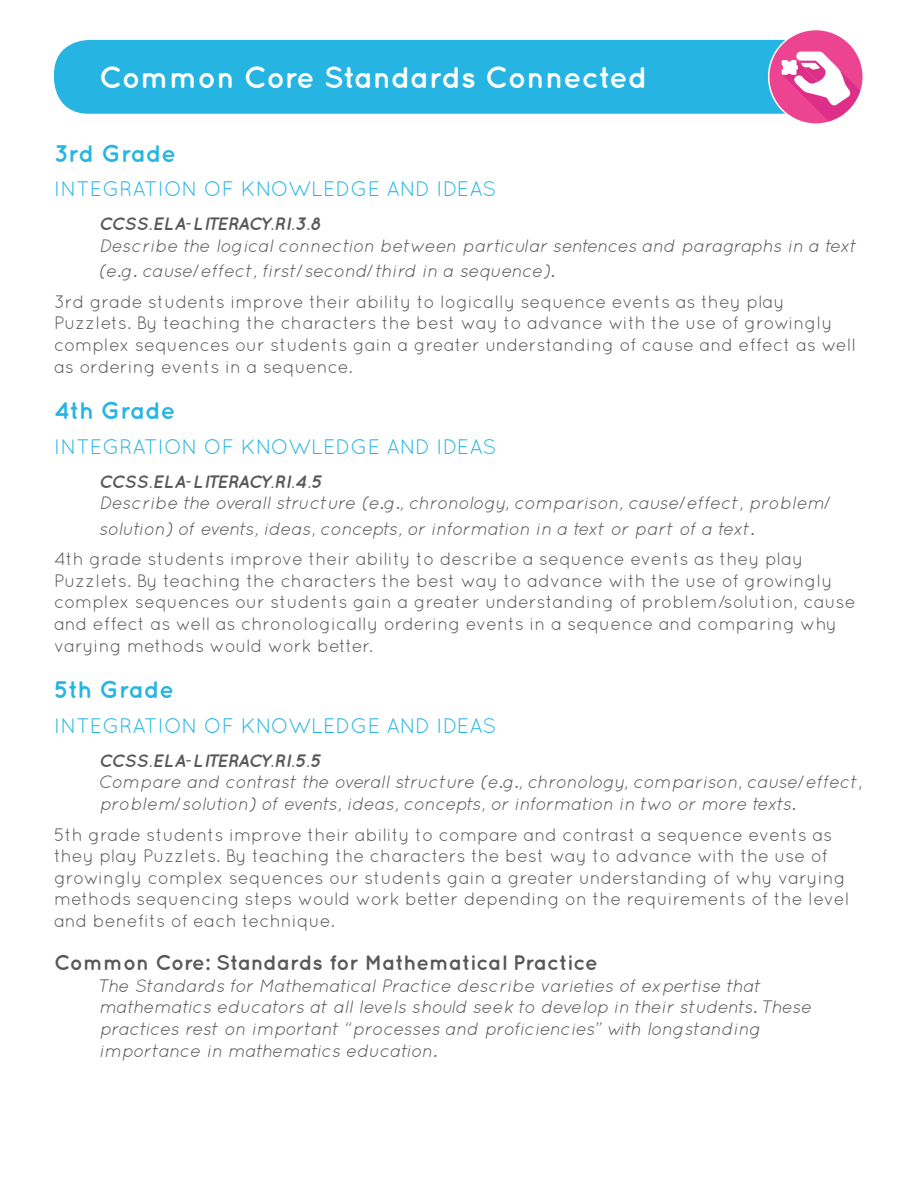
<style>
.page{position:relative;width:918px;height:1188px;background:#fff}
.page>*{position:absolute;margin:0;border:0;box-sizing:border-box;transform-origin:0 0}
.t1{font:700 30px "Quicksand";color:#fff}
.t2{font:700 24px "Quicksand";letter-spacing:-.01em;color:#26b5e3}
.t3{font:21px "Quicksand";color:#26b5e3}
.t4{font:700 21px "Quicksand";color:#57585a}
.t5{font:18px/21.6px "Quicksand";color:#57585a}
.t6{font:italic 18px/21.6px "Quicksand";color:#57585a}
.t7{font:italic 700 18px "Quicksand";color:#57585a}
</style>
<div class="page">
<div style="left:54px;top:40px;width:777px;height:74px;background:#26b5e3;border-radius:34px"></div>
<svg style="left:769px;top:32px;width:92px;height:90px"></svg>
<div style="left:768px;top:29px;width:96px;height:96px;border:2px solid #fff;border-radius:50%"></div>
<h1 class="t1" style="left:99px;top:59px;width:550px">Common Core Standards Connected</h1>
<h2 class="t2" style="left:54px;top:139px;width:124px">3rd Grade</h2>
<p class="t3" style="left:54px;top:177px;width:444px">INTEGRATION OF KNOWLEDGE AND IDEAS</p>
<p class="t7" style="left:99px;top:213px;width:224px">CCSS.ELA-LITERACY.RI.3.8</p>
<p class="t6" style="left:99px;top:233px;width:760px;line-height:25.2px">Describe the logical connection between particular sentences and paragraphs in a text (e.g. cause/effect, first/second/third in a sequence).</p>
<p class="t5" style="left:54px;top:291px;width:803px">3rd grade students improve their ability to logically sequence events as they play Puzzlets. By teaching the characters the best way to advance with the use of growingly complex sequences our students gain a greater understanding of cause and effect as well as ordering events in a sequence.</p>
<h2 class="t2" style="left:54px;top:397px;width:123px">4th Grade</h2>
<p class="t3" style="left:54px;top:434px;width:444px">INTEGRATION OF KNOWLEDGE AND IDEAS</p>
<p class="t7" style="left:99px;top:471px;width:225px">CCSS.ELA-LITERACY.RI.4.5</p>
<p class="t6" style="left:99px;top:490px;width:736px;line-height:25.2px">Describe the overall structure (e.g., chronology, comparison, cause/effect, problem/ solution) of events, ideas, concepts, or information in a text or part of a text.</p>
<p class="t5" style="left:54px;top:548px;width:803px">4th grade students improve their ability to describe a sequence events as they play Puzzlets. By teaching the characters the best way to advance with the use of growingly complex sequences our students gain a greater understanding of problem/solution, cause and effect as well as chronologically ordering events in a sequence and comparing why varying methods would work better.</p>
<h2 class="t2" style="left:54px;top:676px;width:121px">5th Grade</h2>
<p class="t3" style="left:54px;top:713px;width:444px">INTEGRATION OF KNOWLEDGE AND IDEAS</p>
<p class="t7" style="left:99px;top:750px;width:223px">CCSS.ELA-LITERACY.RI.5.5</p>
<p class="t6" style="left:99px;top:771px;width:765px">Compare and contrast the overall structure (e.g., chronology, comparison, cause/effect, problem/solution) of events, ideas, concepts, or information in two or more texts.</p>
<p class="t5" style="left:54px;top:823px;width:797px">5th grade students improve their ability to compare and contrast a sequence events as they play Puzzlets. By teaching the characters the best way to advance with the use of growingly complex sequences our students gain a greater understanding of why varying methods sequencing steps would work better depending on the requirements of the level and benefits of each technique.</p>
<p class="t4" style="left:54px;top:950px;width:546px">Common Core: Standards for Mathematical Practice</p>
<p class="t6" style="left:99px;top:975px;width:715px">The Standards for Mathematical Practice describe varieties of expertise that mathematics educators at all levels should seek to develop in their students. These practices rest on important “processes and proficiencies” with longstanding importance in mathematics education.</p>
</div>
